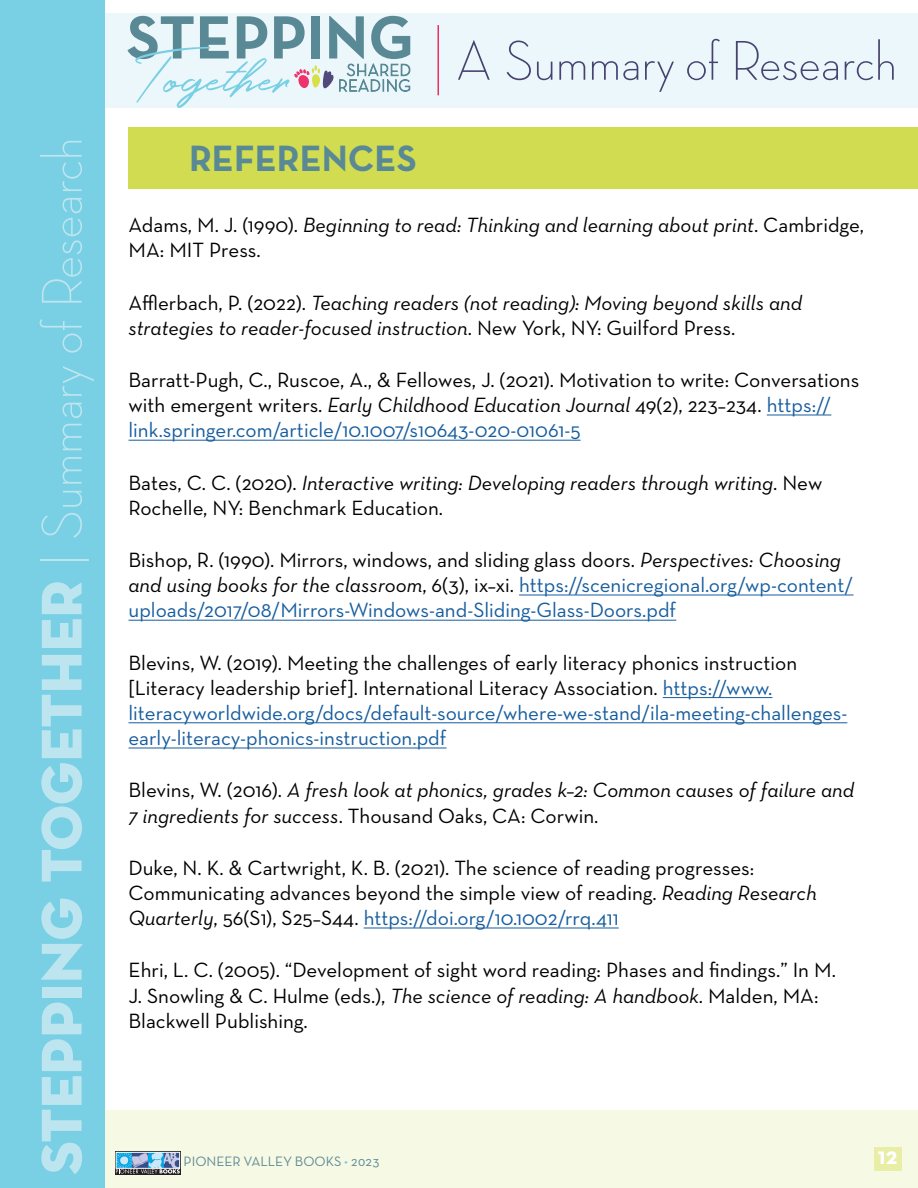
<style>
.page{position:relative;width:918px;height:1188px;background:#fff}
.page>*{position:absolute;margin:0;border:0;box-sizing:border-box;transform-origin:0 0}
.t1{font:300 58.5px "Neutra Disp";color:#bde5f0}
.t2{font:300 57px "Neutra Disp";color:#474370}
.t3{font:700 37.2px "Neutra Text";color:#5a8996}
.t4{font:700 24px "Neutra Text";color:#fff}
.t5{font:21px/25.2px "Neutra Text";color:#000}
.t6{font:21px/25.2px "Neutra Text";color:#175d9e}
.t7{font:italic 21px/25.2px "Neutra Text";color:#000}
.t8{font:13.8px "Neutra Text TF";color:#5d8a98}
.s1{font-family:"Neutra Disp Titling";font-weight:400}
.s2{font-style:normal}
.s3{font-style:italic}
.s4{color:#175d9e}
.s5{color:#000}
.s6{font-style:italic;color:#000}
.s7{color:#79d0e4}
</style>
<div class="page">
<div style="left:92px;top:14px;width:826px;height:94px;background:#ebf7fa"></div>
<div style="left:92px;top:1110px;width:826px;height:78px;background:#f6f9e4"></div>
<div style="left:0;top:0;width:105px;height:1188px;background:#79d0e4"></div>
<svg style="left:127px;top:16px;width:284px;height:92px"></svg>
<hr style="left:437px;top:25px;width:2px;height:70px;background:#ee2f63">
<div style="left:874px;top:1148px;width:27px;height:23px;background:#e9eea7"></div>
<svg style="left:115px;top:1151px;width:66px;height:23px"></svg>
<svg style="left:116px;top:1154px;width:64px;height:20px"></svg>
<div style="left:116px;top:1152px;width:64px;height:16px;border:1px solid #fff"></div>
<hr style="left:767px;top:415px;width:64px;height:1px;background:#175d9e">
<hr style="left:129px;top:440px;width:452px;height:1px;background:#175d9e">
<hr style="left:519px;top:595px;width:335px;height:1px;background:#175d9e">
<hr style="left:129px;top:620px;width:547px;height:1px;background:#175d9e">
<hr style="left:663px;top:697px;width:109px;height:1px;background:#175d9e">
<hr style="left:129px;top:723px;width:718px;height:1px;background:#175d9e">
<hr style="left:129px;top:748px;width:318px;height:1px;background:#175d9e">
<hr style="left:364px;top:928px;width:255px;height:1px;background:#175d9e">
<div style="left:129px;top:127px;width:789px;height:62px;background:#d1dc50"></div>
<h1 class="t1" style="left:30px;top:1174px;width:1038px;rotate:-90deg"><span class="s1">stepping together</span> | Summary of Research</h1>
<p class="t3" style="left:189px;top:135px;width:229px">REFERENCES</p>
<h2 class="t2" style="left:456px;top:29px;width:443px">A Summary of Research</h2>
<p class="t7" style="left:129px;top:212px;width:737px"><span class="s2">Adams, M. J. (1990).</span> Beginning to read: Thinking and learning about print<span class="s2">. Cambridge,<br>MA: MIT Press.</span></p>
<p class="t7" style="left:129px;top:290px;width:675px"><span class="s2">Afflerbach, P. (2022).</span> Teaching readers (not reading): Moving beyond skills and strategies to reader-focused instruction<span class="s2">. New York, NY: Guilford Press.</span></p>
<p class="t5" style="left:129px;top:367px;width:732px">Barratt-Pugh, C., Ruscoe, A., &amp; Fellowes, J. (2021). Motivation to write: Conversations with emergent writers. <span class="s3">Early Childhood Education Journal</span> 49(2), 223–234. <span class="s4">https:// link.springer.com/article/10.1007/s10643-020-01061-5</span></p>
<p class="t5" style="left:129px;top:470px;width:695px">Bates, C. C. (2020). <span class="s3">Interactive writing: Developing readers through writing</span>. New<br>Rochelle, NY: Benchmark Education.</p>
<p class="t6" style="left:129px;top:547px;width:727px"><span class="s5">Bishop, R. (1990). Mirrors, windows, and sliding glass doors.</span> <span class="s6">Perspectives: Choosing and using books for the classroom</span><span class="s5">, 6(3), ix–xi.</span> https://scenicregional.org/wp-content/ uploads/2017/08/Mirrors-Windows-and-Sliding-Glass-Doors.pdf</p>
<p class="t6" style="left:129px;top:650px;width:720px"><span class="s5">Blevins, W. (2019). Meeting the challenges of early literacy phonics instruction [Literacy leadership brief]. International Literacy Association.</span> https://www. literacyworldwide.org/docs/default-source/where-we-stand/ila-meeting-challenges&shy;early-literacy-phonics-instruction.pdf</p>
<p class="t7" style="left:129px;top:777px;width:727px"><span class="s2">Blevins, W. (2016).</span> A fresh look at phonics, grades k–2: Common causes of failure and<br>7 ingredients for success<span class="s2">. Thousand Oaks, CA: Corwin.</span></p>
<p class="t5" style="left:129px;top:855px;width:690px">Duke, N. K. &amp; Cartwright, K. B. (2021). The science of reading progresses:<br>Communicating advances beyond the simple view of reading. <span class="s3">Reading Research<br>Quarterly</span>, 56(S1), S25–S44. <span class="s4">https://doi.org/10.1002/rrq.411</span></p>
<p class="t5" style="left:129px;top:957px;width:709px">Ehri, L. C. (2005). “Development of sight word reading: Phases and findings.” In M.<br>J. Snowling &amp; C. Hulme (eds.), <span class="s3">The science of reading: A handbook</span>. Malden, MA:<br>Blackwell Publishing.</p>
<p class="t8" style="left:184px;top:1153px;width:198px">PIONEER VALLEY BOOKS <span class="s7">•</span> 2023</p>
<p class="t4" style="left:878px;top:1141px;width:21px">12</p>
</div>
